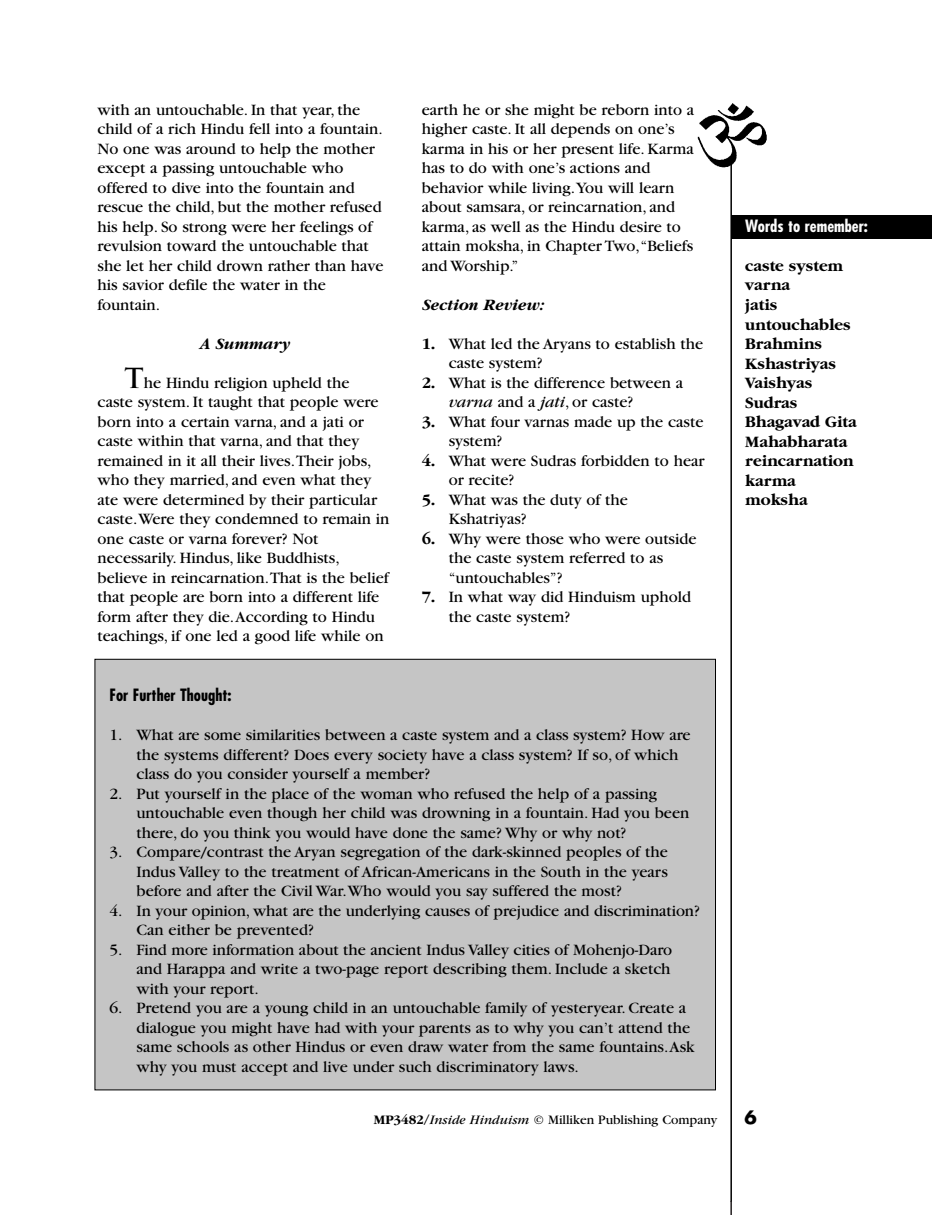
<style>
.page{position:relative;width:932px;height:1215px;background:#fff}
.page>*{position:absolute;margin:0;border:0;box-sizing:border-box;transform-origin:0 0}
.t1{font:700 18px "Futura";color:#000}
.t2{font:16.5px/19.5px "Garamond";color:#000}
.t3{font:700 16.5px/19.5px "Garamond";color:#000}
.t4{font:italic 700 16.5px "Garamond";color:#000}
.t5{font:700 condensed 16.5px "Futura";color:#000}
.t6{font:700 condensed 16.5px "Futura";color:#fcfcfc}
.t7{font:13.5px "Garamond";color:#000}
.s1{font-family:"Trajan";font-weight:700;font-size:27px}
.s2{font-weight:700}
.s3{font-style:italic}
</style>
<div class="page">
<div style="left:95px;top:659px;width:620px;height:431px;background:#c5c5c5"></div>
<div style="left:731px;top:215px;width:201px;height:24px;background:#000"></div>
<hr style="left:730px;top:160px;width:2px;height:1041px;background:#000">
<img style="left:697px;top:103px;width:70px;height:67px">
<svg style="left:730px;top:1201px;width:2px;height:14px"></svg>
<p class="t2" style="left:98px;top:100px;width:287px">with an untouchable. In that year, the child of a rich Hindu fell into a fountain.<br>No one was around to help the mother except a passing untouchable who offered to dive into the fountain and rescue the child, but the mother refused his help. So strong were her feelings of revulsion toward the untouchable that she let her child drown rather than have his savior defile the water in the fountain.</p>
<p class="t4" style="left:199px;top:335px;width:92px">A Summary</p>
<p class="t2" style="left:98px;top:373px;width:293px;text-indent:27px"><span class="s1">T</span>he Hindu religion upheld the<br>caste system. It taught that people were born into a certain varna, and a jati or caste within that varna, and that they remained in it all their lives.Their jobs, who they married, and even what they ate were determined by their particular caste.Were they condemned to remain in one caste or varna forever? Not necessarily. Hindus, like Buddhists, believe in reincarnation.That is the belief that people are born into a different life form after they die.According to Hindu teachings, if one led a good life while on</p>
<p class="t2" style="left:421px;top:100px;width:274px">earth he or she might be reborn into a higher caste. It all depends on one’s karma in his or her present life. Karma has to do with one’s actions and behavior while living.You will learn about samsara, or reincarnation, and karma, as well as the Hindu desire to attain moksha, in Chapter Two,“Beliefs and Worship.”</p>
<p class="t4" style="left:421px;top:296px;width:123px">Section Review:</p>
<p class="t2" style="left:448px;top:334px;width:256px;text-indent:-27px"><span class="s2">1.</span> What led the Aryans to establish the caste system?</p>
<p class="t2" style="left:448px;top:373px;width:236px;text-indent:-27px"><span class="s2">2.</span> What is the difference between a <span class="s3">varna</span> and a <span class="s3">jati</span>, or caste?</p>
<p class="t2" style="left:448px;top:412px;width:256px;text-indent:-27px"><span class="s2">3.</span> What four varnas made up the caste system?</p>
<p class="t2" style="left:448px;top:451px;width:257px;text-indent:-27px"><span class="s2">4.</span> What were Sudras forbidden to hear or recite?</p>
<p class="t2" style="left:448px;top:490px;width:181px;text-indent:-27px"><span class="s2">5.</span> What was the duty of the<br>Kshatriyas?</p>
<p class="t2" style="left:448px;top:529px;width:249px;text-indent:-27px"><span class="s2">6.</span> Why were those who were outside the caste system referred to as “untouchables”?</p>
<p class="t2" style="left:448px;top:588px;width:244px;text-indent:-27px"><span class="s2">7.</span> In what way did Hinduism uphold the caste system?</p>
<p class="t5" style="left:110px;top:685px;width:123px">For Further Thought:</p>
<p class="t2" style="left:136px;top:726px;width:555px;text-indent:-27px">1. What are some similarities between a caste system and a class system? How are the systems different? Does every society have a class system? If so, of which class do you consider yourself a member?</p>
<p class="t2" style="left:136px;top:784px;width:554px;text-indent:-27px">2. Put yourself in the place of the woman who refused the help of a passing untouchable even though her child was drowning in a fountain. Had you been there, do you think you would have done the same? Why or why not?</p>
<p class="t2" style="left:136px;top:843px;width:533px;text-align:justify;text-indent:-27px">3. Compare/contrast the Aryan segregation of the dark-skinned peoples of the Indus Valley to the treatment of African-Americans in the South in the years before and after the Civil War.Who would you say suffered the most?</p>
<p class="t2" style="left:136px;top:901px;width:565px;text-indent:-27px">4. In your opinion, what are the underlying causes of prejudice and discrimination?<br>Can either be prevented?</p>
<p class="t2" style="left:136px;top:940px;width:537px;text-align:justify;text-indent:-27px">5. Find more information about the ancient Indus Valley cities of Mohenjo-Daro and Harappa and write a two-page report describing them. Include a sketch with your report.</p>
<p class="t2" style="left:136px;top:999px;width:560px;text-indent:-27px">6. Pretend you are a young child in an untouchable family of yesteryear. Create a dialogue you might have had with your parents as to why you can’t attend the same schools as other Hindus or even draw water from the same fountains.Ask why you must accept and live under such discriminatory laws.</p>
<p class="t6" style="left:745px;top:215px;width:124px">Words to remember:</p>
<p class="t3" style="left:745px;top:256px;width:113px">caste system varna<br>jatis untouchables<br>Brahmins<br>Kshastriyas<br>Vaishyas<br>Sudras<br>Bhagavad Gita<br>Mahabharata reincarnation karma moksha</p>
<p class="t7" style="left:374px;top:1112px;width:345px"><span class="s2">MP3482/</span><span class="s3">Inside Hinduism</span> © Milliken Publishing Company</p>
<p class="t1" style="left:744px;top:1104px;width:14px">6</p>
</div>
